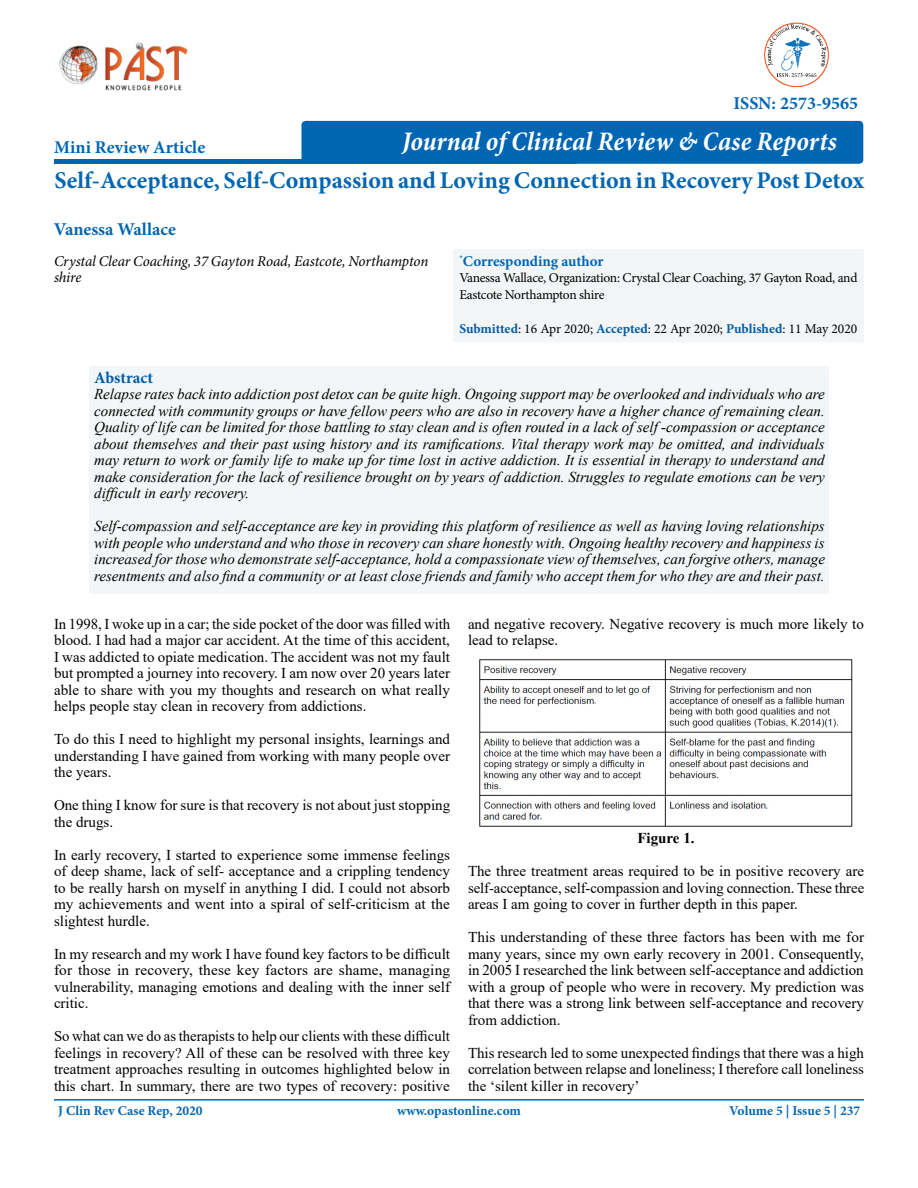
<style>
.page{position:relative;width:918px;height:1188px;background:#fff}
.page>*{position:absolute;margin:0;border:0;box-sizing:border-box;transform-origin:0 0}
.t1{font:italic 700 condensed 27px "Minion Pro";color:#fff}
.t2{font:700 24px "Minion Pro";color:#0066b3}
.t3{font:700 18px "Minion Pro";color:#0066b3}
.t4{font:700 16.5px "Minion Pro";color:#025da4}
.t5{font:15px/16.5px "Times New Roman";color:#000;text-align:justify}
.t6{font:italic 15px/16.5px "Times New Roman";color:#000;text-align:justify}
.t7{font:italic 15px/16.5px "Minion Pro";letter-spacing:-.01em;color:#000}
.t8{font:700 15px "Minion Pro";color:#0066b3}
.t9{font:700 15px "Times New Roman";color:#000}
.t10{font:13.5px/16.5px "Minion Pro";letter-spacing:-.02em;color:#000}
.t11{font:13.5px "Minion Pro";color:#000}
.t12{font:700 13.5px "Minion Pro";color:#0066b3}
.s1{font-weight:700;color:#025da4}
</style>
<div class="page">
<hr style="left:54px;top:1099px;width:810px;height:2px;background:#0066b3">
<div style="left:302px;top:121px;width:561px;height:43px;background:#0066b3;border-radius:4px"></div>
<svg style="left:54px;top:159px;width:250px;height:5px"></svg>
<div style="left:441px;top:238px;width:437px;height:106px;background:#f3f5f6"></div>
<div style="left:75px;top:355px;width:768px;height:241px;background:#f3f5f6"></div>
<img style="left:764px;top:22px;width:65px;height:64px">
<img style="left:59px;top:42px;width:129px;height:49px">
<img style="left:479px;top:659px;width:374px;height:168px">
<p class="t3" style="left:733px;top:90px;width:126px">ISSN: 2573-9565</p>
<h1 class="t1" style="left:402px;top:122px;width:436px">Journal of Clinical Review &amp; Case Reports</h1>
<h2 class="t2" style="left:55px;top:164px;width:811px">Self-Acceptance, Self-Compassion and Loving Connection in Recovery Post Detox</h2>
<p class="t3" style="left:54px;top:135px;width:153px">Mini Review Article</p>
<p class="t3" style="left:54px;top:216px;width:124px">Vanessa Wallace</p>
<p class="t7" style="left:54px;top:253px;width:376px">Crystal Clear Coaching, 37 Gayton Road, Eastcote, Northampton shire</p>
<p class="t8" style="left:459px;top:250px;width:146px"><sup>*</sup>Corresponding author</p>
<p class="t10" style="left:459px;top:270px;width:400px">Vanessa Wallace, Organization: Crystal Clear Coaching, 37 Gayton Road, and<br>Eastcote Northampton shire</p>
<p class="t11" style="left:459px;top:320px;width:400px"><span class="s1">Submitted</span>: 16 Apr 2020; <span class="s1">Accepted</span>: 22 Apr 2020; <span class="s1">Published</span>: 11 May 2020</p>
<p class="t4" style="left:94px;top:366px;width:60px">Abstract</p>
<p class="t6" style="left:94px;top:386px;width:732px">Relapse rates back into addiction post detox can be quite high. Ongoing support may be overlooked and individuals who are connected with community groups or have fellow peers who are also in recovery have a higher chance of remaining clean.<br>Quality of life can be limited for those battling to stay clean and is often routed in a lack of self -compassion or acceptance about themselves and their past using history and its ramifications. Vital therapy work may be omitted, and individuals may return to work or family life to make up for time lost in active addiction. It is essential in therapy to understand and make consideration for the lack of resilience brought on by years of addiction. Struggles to regulate emotions can be very difficult in early recovery.</p>
<p class="t6" style="left:94px;top:518px;width:732px">Self-compassion and self-acceptance are key in providing this platform of resilience as well as having loving relationships with people who understand and who those in recovery can share honestly with. Ongoing healthy recovery and happiness is increased for those who demonstrate self-acceptance, hold a compassionate view of themselves, can forgive others, manage resentments and also find a community or at least close friends and family who accept them for who they are and their past.</p>
<p class="t5" style="left:54px;top:615px;width:398px">In 1998, I woke up in a car; the side pocket of the door was filled with blood. I had had a major car accident. At the time of this accident, I was addicted to opiate medication. The accident was not my fault but prompted a journey into recovery. I am now over 20 years later able to share with you my thoughts and research on what really helps people stay clean in recovery from addictions.</p>
<p class="t5" style="left:54px;top:730px;width:398px">To do this I need to highlight my personal insights, learnings and understanding I have gained from working with many people over the years.</p>
<p class="t5" style="left:54px;top:796px;width:398px">One thing I know for sure is that recovery is not about just stopping the drugs.</p>
<p class="t5" style="left:54px;top:846px;width:398px">In early recovery, I started to experience some immense feelings of deep shame, lack of self- acceptance and a crippling tendency to be really harsh on myself in anything I did. I could not absorb my achievements and went into a spiral of self-criticism at the slightest hurdle.</p>
<p class="t5" style="left:54px;top:945px;width:398px">In my research and my work I have found key factors to be difficult for those in recovery, these key factors are shame, managing vulnerability, managing emotions and dealing with the inner self critic.</p>
<p class="t5" style="left:54px;top:1027px;width:398px">So what can we do as therapists to help our clients with these difficult feelings in recovery? All of these can be resolved with three key treatment approaches resulting in outcomes highlighted below in this chart. In summary, there are two types of recovery: positive</p>
<p class="t5" style="left:468px;top:615px;width:398px">and negative recovery. Negative recovery is much more likely to lead to relapse.</p>
<p class="t9" style="left:637px;top:827px;width:59px">Figure 1.</p>
<p class="t5" style="left:468px;top:862px;width:398px">The three treatment areas required to be in positive recovery are self-acceptance, self-compassion and loving connection. These three areas I am going to cover in further depth in this paper.</p>
<p class="t5" style="left:468px;top:928px;width:398px">This understanding of these three factors has been with me for many years, since my own early recovery in 2001. Consequently, in 2005 I researched the link between self-acceptance and addiction with a group of people who were in recovery. My prediction was that there was a strong link between self-acceptance and recovery from addiction.</p>
<p class="t5" style="left:468px;top:1044px;width:398px">This research led to some unexpected findings that there was a high correlation between relapse and loneliness; I therefore call loneliness the ‘silent killer in recovery’</p>
<p class="t12" style="left:58px;top:1102px;width:146px">J Clin Rev Case Rep, 2020</p>
<p class="t12" style="left:397px;top:1102px;width:126px">www.opastonline.com</p>
<p class="t12" style="left:729px;top:1102px;width:133px">Volume 5 | Issue 5 | 237</p>
</div>
